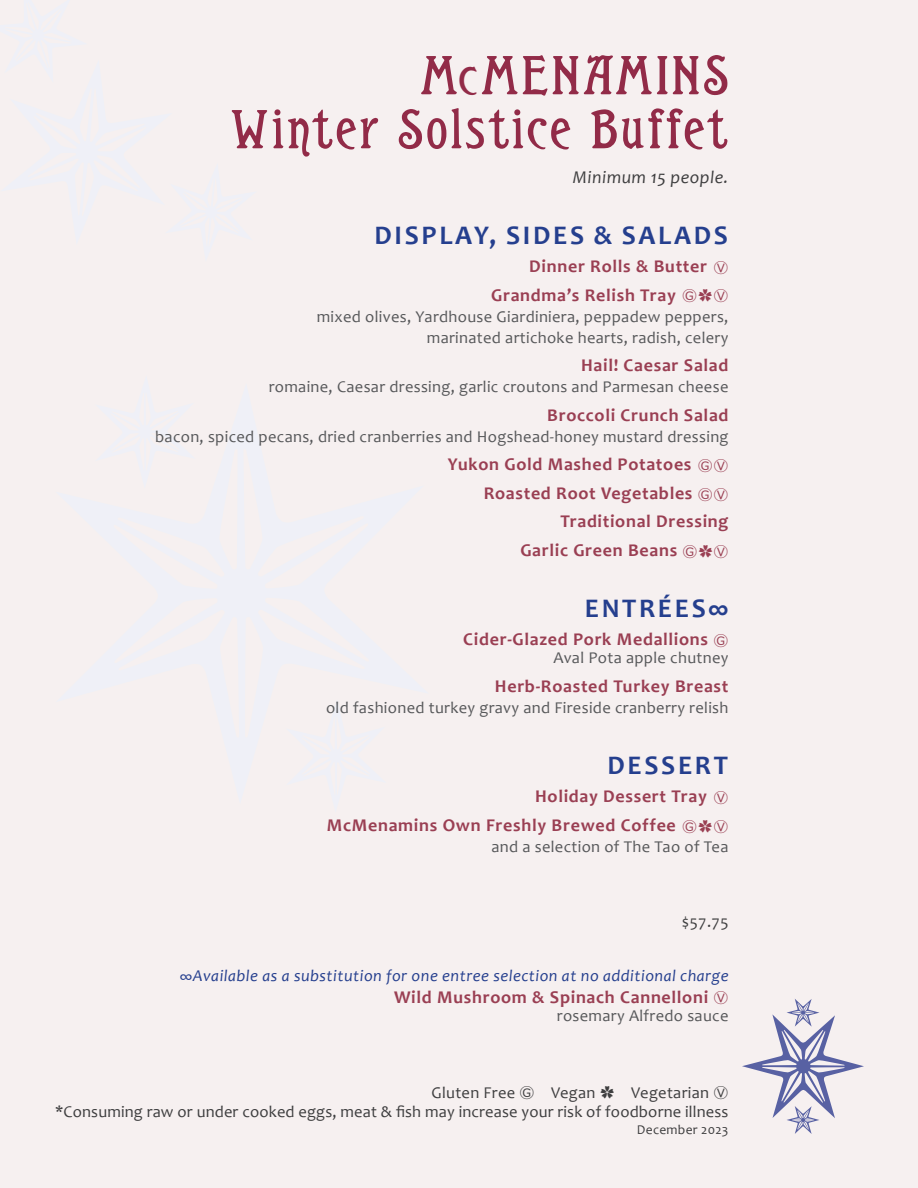
<style>
.page{position:relative;width:918px;height:1188px;background:#f6f0f0}
.page>*{position:absolute;margin:0;border:0;box-sizing:border-box;transform-origin:0 0}
.t1{font:51px/54px "Poorfarmv.5";letter-spacing:.06em;color:#922b48;text-align:right}
.t2{font:700 27px "Candara";letter-spacing:.1em;color:#253f8e}
.t3{font:700 18px/28.5px "Candara";letter-spacing:.04em;color:#9a3f53;text-align:right}
.t4{font:italic 18px "Candara";letter-spacing:.03em;color:#3e3e3f}
.t5{font:16.5px/21px "Candara";letter-spacing:.02em;color:#57585a;text-align:right}
.t6{font:16.5px/19.5px "Candara";letter-spacing:.01em;color:#3e3e3f;text-align:right}
.t7{font:italic 16.5px "Candara";letter-spacing:.03em;color:#253f8e}
.t8{font:13.5px "Candara";letter-spacing:.02em;color:#3e3e3f}
.s1{font-size:35.7px}
.s2{font-family:"Meiryo";font-weight:400;font-size:15px}
.s3{font-family:"Meiryo";font-size:15px}
</style>
<div class="page">
<svg style="left:742px;top:999px;width:122px;height:135px"></svg>
<h1 class="t1" style="left:231px;top:52px;width:499px">M<span class="s1">c</span>MENAMINS<br>Winter Solstice Buffet</h1>
<p class="t4" style="left:573px;top:166px;width:157px">Minimum 15 people.</p>
<h2 class="t2" style="left:375px;top:218px;width:355px">DISPLAY, SIDES &amp; SALADS</h2>
<p class="t3" style="left:491px;top:252px;width:239px">Dinner Rolls &amp; Butter <span class="s2">Ⓥ<br></span>Grandma’s Relish Tray <span class="s2">Ⓖ✿Ⓥ</span></p>
<p class="t5" style="left:317px;top:306px;width:413px">mixed olives, Yardhouse Giardiniera, peppadew peppers, marinated artichoke hearts, radish, celery</p>
<p class="t3" style="left:581px;top:351px;width:149px">Hail! Caesar Salad</p>
<p class="t5" style="left:269px;top:376px;width:461px">romaine, Caesar dressing, garlic croutons and Parmesan cheese</p>
<p class="t3" style="left:547px;top:400px;width:183px">Broccoli Crunch Salad</p>
<p class="t5" style="left:155px;top:426px;width:575px">bacon, spiced pecans, dried cranberries and Hogshead-honey mustard dressing</p>
<p class="t3" style="left:448px;top:450px;width:282px">Yukon Gold Mashed Potatoes <span class="s2">ⒼⓋ<br></span>Roasted Root Vegetables <span class="s2">ⒼⓋ<br></span>Traditional Dressing<br>Garlic Green Beans <span class="s2">Ⓖ✿Ⓥ</span></p>
<h2 class="t2" style="left:585px;top:591px;width:145px">ENTRÉES∞</h2>
<p class="t3" style="left:463px;top:625px;width:267px">Cider-Glazed Pork Medallions <span class="s2">Ⓖ</span></p>
<p class="t5" style="left:553px;top:647px;width:177px">Aval Pota apple chutney</p>
<p class="t3" style="left:495px;top:672px;width:235px">Herb-Roasted Turkey Breast</p>
<p class="t5" style="left:326px;top:697px;width:404px">old fashioned turkey gravy and Fireside cranberry relish</p>
<h2 class="t2" style="left:607px;top:748px;width:122px">DESSERT</h2>
<p class="t3" style="left:327px;top:782px;width:403px">Holiday Dessert Tray <span class="s2">Ⓥ<br></span>McMenamins Own Freshly Brewed Coffee <span class="s2">Ⓖ✿Ⓥ</span></p>
<p class="t5" style="left:491px;top:836px;width:239px">and a selection of The Tao of Tea</p>
<p class="t6" style="left:682px;top:911px;width:48px">$57.75</p>
<p class="t7" style="left:180px;top:966px;width:550px">∞Available as a substitution for one entree selection at no additional charge</p>
<p class="t3" style="left:394px;top:982px;width:336px">Wild Mushroom &amp; Spinach Cannelloni <span class="s2">Ⓥ</span></p>
<p class="t5" style="left:557px;top:1004px;width:173px">rosemary Alfredo sauce</p>
<p class="t6" style="left:55px;top:1082px;width:675px">Gluten Free <span class="s3">Ⓖ</span> Vegan <span class="s3">✿</span> Vegetarian <span class="s3">Ⓥ<br></span>*Consuming raw or under cooked eggs, meat &amp; fish may increase your risk of foodborne illness</p>
<p class="t8" style="left:637px;top:1121px;width:93px">December 2023</p>
</div>
